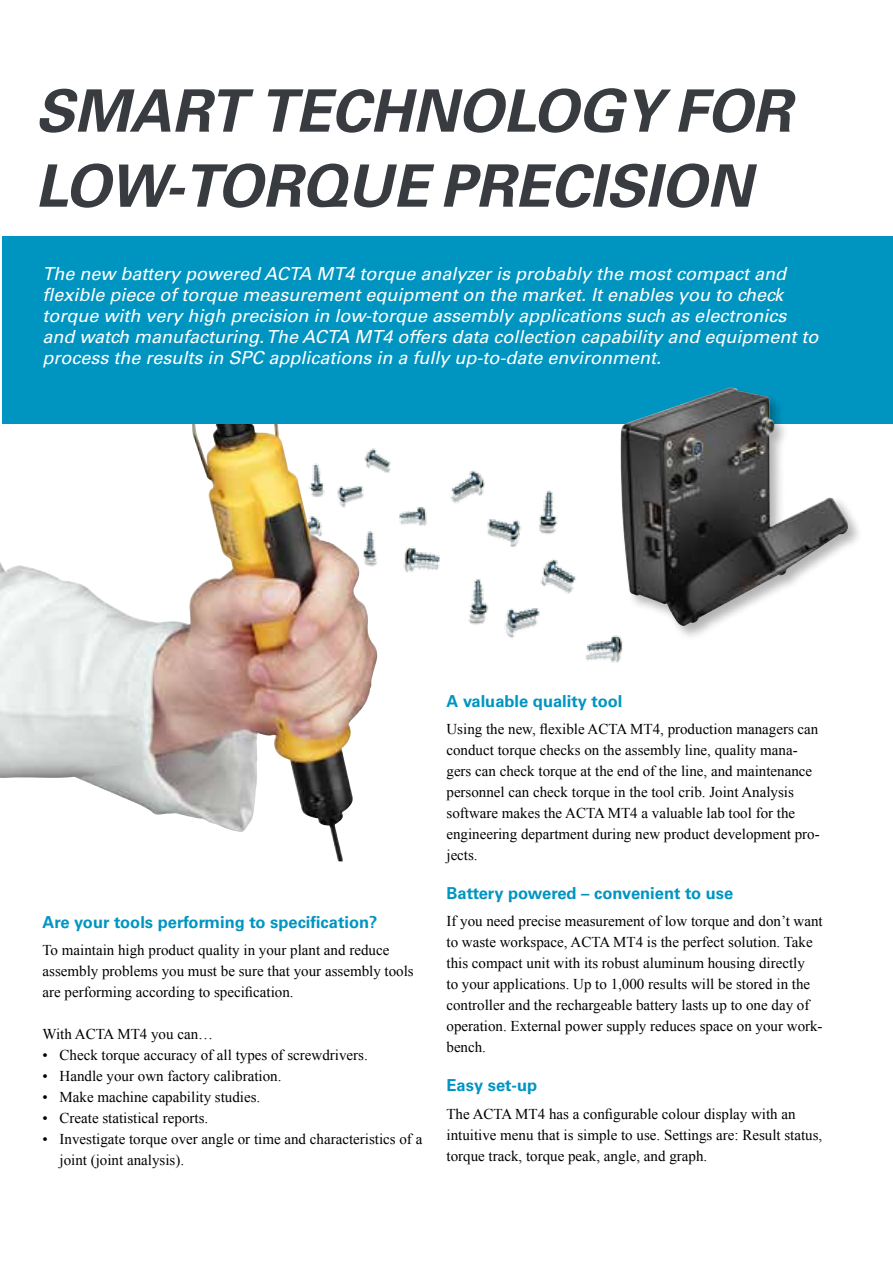
<style>
.page{position:relative;width:893px;height:1263px;background:#fff}
.page>*{position:absolute;margin:0;border:0;box-sizing:border-box;transform-origin:0 0}
.t1{font:italic 700 58.5px/75px "Univers LT Std";color:#383b3f}
.t2{font:italic 18px/21px "Univers LT Std";color:#fff}
.t3{font:700 16.5px "Univers LT Std";color:#0095c1}
.t4{font:15px/21px "Times New Roman";color:#000}
</style>
<div class="page">
<img style="left:0;top:423px;width:380px;height:438px">
<img style="left:377px;top:463px;width:246px;height:229px">
<div style="left:2px;top:236px;width:891px;height:187px;background:#0095c1"></div>
<div style="left:617px;top:385px;width:246px;height:256px;background:#000;opacity:.3"></div>
<img style="left:621px;top:388px;width:227px;height:238px">
<h1 class="t1" style="left:35px;top:75px;width:757px">SMART TECHNOLOGY FOR<br>LOW-TORQUE PRECISION</h1>
<p class="t2" style="left:43px;top:263px;width:777px">The new battery powered ACTA MT4 torque analyzer is probably the most compact and flexible piece of torque measurement equipment on the market. It enables you to check torque with very high precision in low-torque assembly applications such as electronics and watch manufacturing. The ACTA MT4 offers data collection capability and equipment to process the results in SPC applications in a fully up-to-date environment.</p>
<p class="t3" style="left:43px;top:912px;width:336px">Are your tools performing to specification?</p>
<p class="t4" style="left:43px;top:939px;width:373px">To maintain high product quality in your plant and reduce assembly problems you must be sure that your assembly tools are performing according to specification.</p>
<p class="t4" style="left:43px;top:1023px;width:172px">With ACTA MT4 you can…</p>
<p class="t4" style="left:43px;top:1044px;width:327px">• Check torque accuracy of all types of screwdrivers.</p>
<p class="t4" style="left:43px;top:1065px;width:241px">• Handle your own factory calibration.</p>
<p class="t4" style="left:43px;top:1086px;width:219px">• Make machine capability studies.</p>
<p class="t4" style="left:43px;top:1107px;width:167px">• Create statistical reports.</p>
<p class="t4" style="left:60px;top:1128px;width:364px;text-indent:-17px">• Investigate torque over angle or time and characteristics of a joint (joint analysis).</p>
<p class="t3" style="left:446px;top:691px;width:177px">A valuable quality tool</p>
<p class="t4" style="left:446px;top:718px;width:375px">Using the new, flexible ACTA MT4, production managers can conduct torque checks on the assembly line, quality mana&shy;gers can check torque at the end of the line, and maintenance personnel can check torque in the tool crib. Joint Analysis software makes the ACTA MT4 a valuable lab tool for the engineering department during new product development pro&shy;jects.</p>
<p class="t3" style="left:446px;top:883px;width:288px">Battery powered – convenient to use</p>
<p class="t4" style="left:446px;top:910px;width:378px">If you need precise measurement of low torque and don’t want to waste workspace, ACTA MT4 is the perfect solution. Take this compact unit with its robust aluminum housing directly<br>to your applications. Up to 1,000 results will be stored in the controller and the rechargeable battery lasts up to one day of operation. External power supply reduces space on your work&shy;bench.</p>
<p class="t3" style="left:446px;top:1076px;width:92px">Easy set-up</p>
<p class="t4" style="left:446px;top:1103px;width:377px">The ACTA MT4 has a configurable colour display with an intuitive menu that is simple to use. Settings are: Result status, torque track, torque peak, angle, and graph.</p>
</div>
